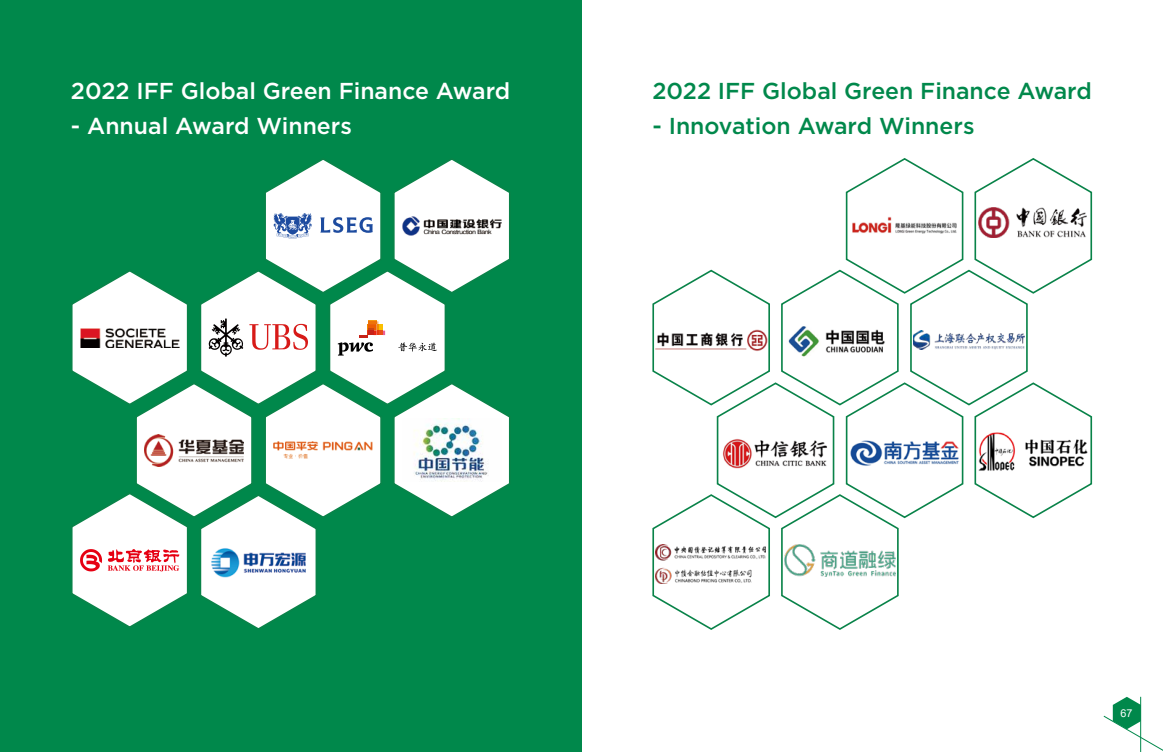
<style>
.page{position:relative;width:1163px;height:752px;background:#fff}
.page>*{position:absolute;margin:0;border:0;box-sizing:border-box;transform-origin:0 0}
.t1{font:500 23px "Gotham";color:#00884b}
.t2{font:500 23px "Gotham";color:#fff}
.t3{font:10.8px "Arial";color:#fff}
</style>
<div class="page">
<svg style="left:1103px;top:696px;width:59px;height:55px"></svg>
<div style="left:0;top:0;width:581px;height:751px;background:#00884b"></div>
<svg style="left:652px;top:158px;width:440px;height:472px"></svg>
<svg style="left:72px;top:160px;width:437px;height:468px"></svg>
<img style="left:211px;top:543px;width:95px;height:37px">
<img style="left:144px;top:434px;width:100px;height:32px">
<p class="t2" style="left:71px;top:78px;width:441px">2022 IFF Global Green Finance Award</p>
<p class="t2" style="left:71px;top:113px;width:282px">- Annual Award Winners</p>
<p class="t1" style="left:652px;top:78px;width:441px">2022 IFF Global Green Finance Award</p>
<p class="t1" style="left:652px;top:113px;width:323px">- Innovation Award Winners</p>
<p class="t3" style="left:1120px;top:705px;width:14px">67</p>
</div>
